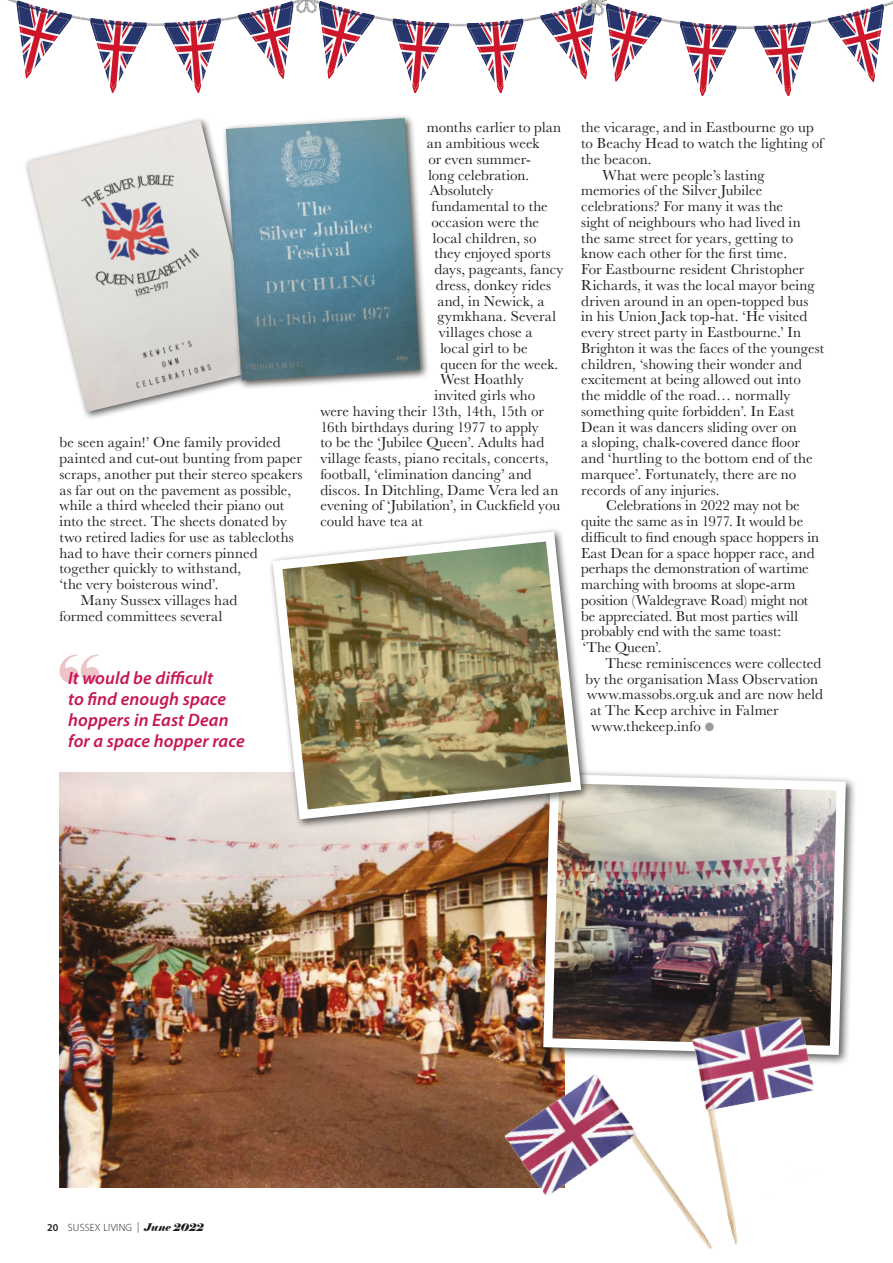
<style>
.page{position:relative;width:893px;height:1263px;background:#fff}
.page>*{position:absolute;margin:0;border:0;box-sizing:border-box;transform-origin:0 0}
._06_Quote{font:italic 600 18px/21px "Myriad Pro";letter-spacing:.005em;color:#c71653}
._05_Body_Text_Serif{font:15px/15.8px "Baskerville";letter-spacing:.005em;color:#1d1d1b}
.t1{font:300 10.5px "Myriad Pro";letter-spacing:.02em;color:#1d1d1b}
.t2{font:600 10.5px "Myriad Pro";color:#1d1d1b}
.s1{color:#9d9d9d}
.s2{font-family:"Elephant";font-weight:400;font-style:italic}
</style>
<div class="page">
<img style="left:7px;top:0;width:574px;height:93px">
<img style="left:581px;top:0;width:312px;height:95px">
<svg style="left:60px;top:654px;width:40px;height:29px"></svg>
<img style="left:60px;top:772px;width:478px;height:416px">
<img style="left:539px;top:772px;width:311px;height:228px">
<img style="left:27px;top:120px;width:194px;height:292px">
<div style="left:221px;top:114px;width:208px;height:276px;background:#1d1d1b;opacity:.75"></div>
<img style="left:226px;top:118px;width:194px;height:262px">
<img style="left:484px;top:1000px;width:365px;height:249px">
<div style="left:268px;top:527px;width:323px;height:302px;background:#1d1d1b;opacity:.75"></div>
<img style="left:268px;top:527px;width:318px;height:297px">
<p class="_05_Body_Text_Serif" style="left:60px;top:435px;width:244px">be seen again!’ One family provided painted and cut-out bunting from paper scraps, another put their stereo speakers as far out on the pavement as possible, while a third wheeled their piano out into the street. The sheets donated by two retired ladies for use as tablecloths had to have their corners pinned together quickly to withstand,<br>‘the very boisterous wind’.</p>
<p class="_05_Body_Text_Serif" style="left:60px;top:592px;width:179px;text-indent:21px">Many Sussex villages had formed committees several</p>
<p class="_06_Quote" style="left:68px;top:667px;width:178px">It would be difficult<br>to find enough space hoppers in East Dean for a space hopper race</p>
<p class="_05_Body_Text_Serif" style="left:427px;top:120px;width:136px">months earlier to plan</p>
<p class="_05_Body_Text_Serif" style="left:427px;top:136px;width:114px">an ambitious week</p>
<p class="_05_Body_Text_Serif" style="left:428px;top:151px;width:104px">or even summer-</p>
<p class="_05_Body_Text_Serif" style="left:428px;top:167px;width:103px">long celebration.</p>
<p class="_05_Body_Text_Serif" style="left:430px;top:183px;width:65px">Absolutely</p>
<p class="_05_Body_Text_Serif" style="left:431px;top:199px;width:118px">fundamental to the</p>
<p class="_05_Body_Text_Serif" style="left:431px;top:214px;width:109px">occasion were the</p>
<p class="_05_Body_Text_Serif" style="left:433px;top:230px;width:105px">local children, so</p>
<p class="_05_Body_Text_Serif" style="left:434px;top:246px;width:118px">they enjoyed sports</p>
<p class="_05_Body_Text_Serif" style="left:434px;top:262px;width:131px">days, pageants, fancy</p>
<p class="_05_Body_Text_Serif" style="left:436px;top:277px;width:117px">dress, donkey rides</p>
<p class="_05_Body_Text_Serif" style="left:437px;top:293px;width:109px">and, in Newick, a</p>
<p class="_05_Body_Text_Serif" style="left:437px;top:309px;width:120px">gymkhana. Several</p>
<p class="_05_Body_Text_Serif" style="left:439px;top:325px;width:95px">villages chose a</p>
<p class="_05_Body_Text_Serif" style="left:440px;top:340px;width:89px">local girl to be</p>
<p class="_05_Body_Text_Serif" style="left:440px;top:356px;width:120px">queen for the week.</p>
<p class="_05_Body_Text_Serif" style="left:440px;top:372px;width:85px">West Hoathly</p>
<p class="_05_Body_Text_Serif" style="left:434px;top:388px;width:102px">invited girls who</p>
<p class="_05_Body_Text_Serif" style="left:320px;top:403px;width:225px">were having their 13th, 14th, 15th or</p>
<p class="_05_Body_Text_Serif" style="left:320px;top:419px;width:220px">16th birthdays during 1977 to apply</p>
<p class="_05_Body_Text_Serif" style="left:320px;top:435px;width:225px">to be the ‘Jubilee Queen’. Adults had</p>
<p class="_05_Body_Text_Serif" style="left:320px;top:451px;width:230px">village feasts, piano recitals, concerts,</p>
<p class="_05_Body_Text_Serif" style="left:320px;top:466px;width:213px">football, ‘elimination dancing’ and</p>
<p class="_05_Body_Text_Serif" style="left:320px;top:482px;width:239px">discos. In Ditchling, Dame Vera led an</p>
<p class="_05_Body_Text_Serif" style="left:320px;top:498px;width:241px">evening of ‘Jubilation’, in Cuckfield you</p>
<p class="_05_Body_Text_Serif" style="left:320px;top:514px;width:104px">could have tea at</p>
<p class="_05_Body_Text_Serif" style="left:581px;top:120px;width:244px">the vicarage, and in Eastbourne go up to Beachy Head to watch the lighting of the beacon.</p>
<p class="_05_Body_Text_Serif" style="left:581px;top:167px;width:245px;text-indent:21px">What were people’s lasting memories of the Silver Jubilee celebrations? For many it was the<br>sight of neighbours who had lived in<br>the same street for years, getting to know each other for the first time.<br>For Eastbourne resident Christopher Richards, it was the local mayor being driven around in an open-topped bus<br>in his Union Jack top-hat. ‘He visited every street party in Eastbourne.’ In Brighton it was the faces of the youngest children, ‘showing their wonder and excitement at being allowed out into<br>the middle of the road… normally something quite forbidden’. In East Dean it was dancers sliding over on<br>a sloping, chalk-covered dance floor and ‘hurtling to the bottom end of the marquee’. Fortunately, there are no records of any injuries.</p>
<p class="_05_Body_Text_Serif" style="left:581px;top:498px;width:240px;text-indent:25px">Celebrations in 2022 may not be quite the same as in 1977. It would be difficult to find enough space hoppers in East Dean for a space hopper race, and perhaps the demonstration of wartime marching with brooms at slope-arm position (Waldegrave Road) might not be appreciated. But most parties will probably end with the same toast:<br>‘The Queen’.</p>
<p class="_05_Body_Text_Serif" style="left:605px;top:655px;width:217px">These reminiscences were collected</p>
<p class="_05_Body_Text_Serif" style="left:586px;top:671px;width:234px">by the organisation Mass Observation</p>
<p class="_05_Body_Text_Serif" style="left:587px;top:687px;width:237px">www.massobs.org.uk and are now held</p>
<p class="_05_Body_Text_Serif" style="left:590px;top:703px;width:190px">at The Keep archive in Falmer</p>
<p class="_05_Body_Text_Serif" style="left:592px;top:718px;width:124px">www.thekeep.info <span class="s1">●</span></p>
<p class="t2" style="left:47px;top:1221px;width:13px">20</p>
<p class="t1" style="left:68px;top:1221px;width:137px">SUSSEX LIVING | <span class="s2">June 2022</span></p>
</div>
